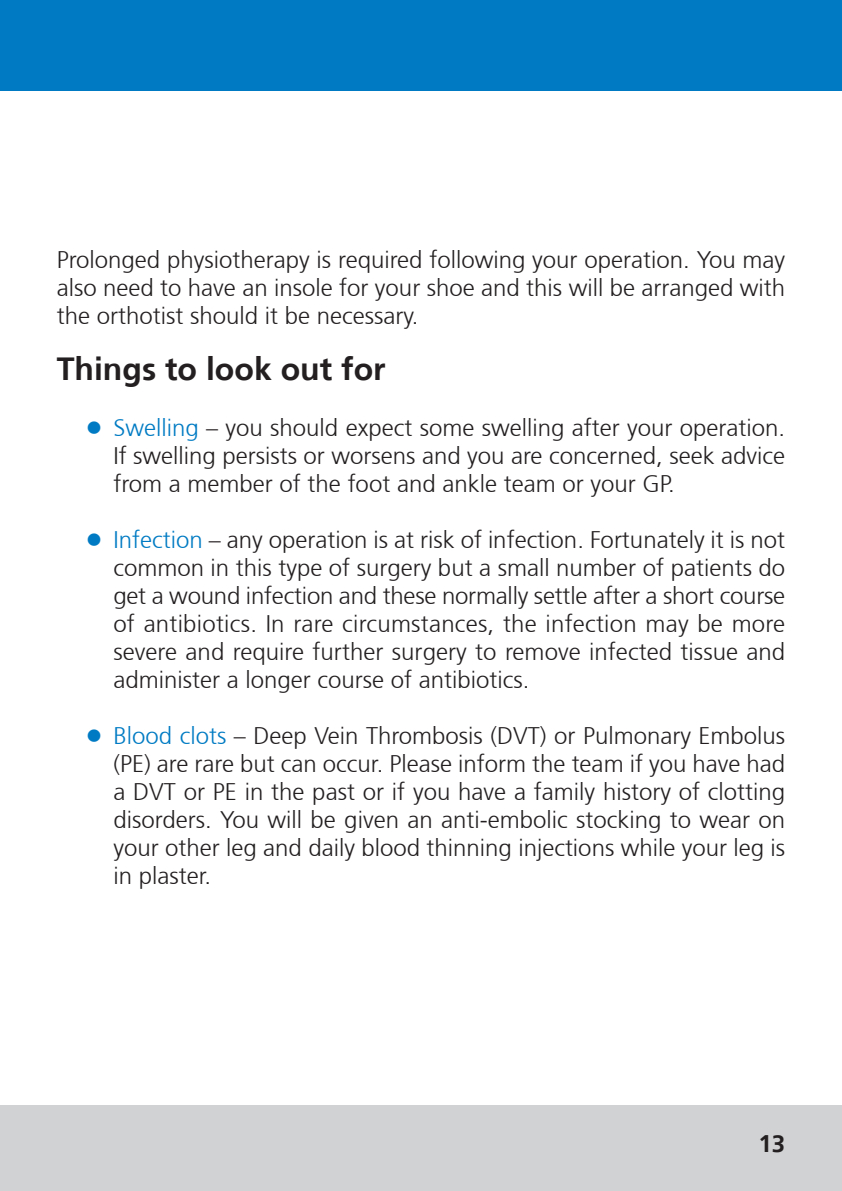
<style>
.page{position:relative;width:842px;height:1191px;background:#fff}
.page>*{position:absolute;margin:0;border:0;box-sizing:border-box;transform-origin:0 0}
.t1{font:700 32px "Frutiger 65";color:#231f20}
.t2{font:300 24px/28px "Frutiger 45";color:#231f20;text-align:justify}
.t3{font:700 24px "Frutiger 65";color:#231f20}
.s1{font-size:36px;color:#007bc3}
.s2{color:#007bc3}
</style>
<div class="page">
<div style="left:0;top:0;width:842px;height:91px;background:#007bc3"></div>
<div style="left:0;top:1106px;width:842px;height:85px;background:#d1d2d4"></div>
<p class="t2" style="left:57px;top:246px;width:730px">Prolonged physiotherapy is required following your operation. You may also need to have an insole for your shoe and this will be arranged with the orthotist should it be necessary.</p>
<h1 class="t1" style="left:57px;top:350px;width:330px">Things to look out for</h1>
<p class="t2" style="left:113px;top:414px;width:673px;text-indent:-28px"><span class="s1">•</span> <span class="s2">Swelling</span> – you should expect some swelling after your operation.<br>If swelling persists or worsens and you are concerned, seek advice from a member of the foot and ankle team or your GP.</p>
<p class="t2" style="left:113px;top:526px;width:673px;text-indent:-28px"><span class="s1">•</span> <span class="s2">Infection</span> – any operation is at risk of infection. Fortunately it is not common in this type of surgery but a small number of patients do get a wound infection and these normally settle after a short course of antibiotics. In rare circumstances, the infection may be more severe and require further surgery to remove infected tissue and administer a longer course of antibiotics.</p>
<p class="t2" style="left:113px;top:722px;width:673px;text-indent:-28px"><span class="s1">•</span> <span class="s2">Blood clots</span> – Deep Vein Thrombosis (DVT) or Pulmonary Embolus (PE) are rare but can occur. Please inform the team if you have had a DVT or PE in the past or if you have a family history of clotting disorders. You will be given an anti-embolic stocking to wear on your other leg and daily blood thinning injections while your leg is in plaster.</p>
<p class="t3" style="left:759px;top:1129px;width:28px">13</p>
</div>
